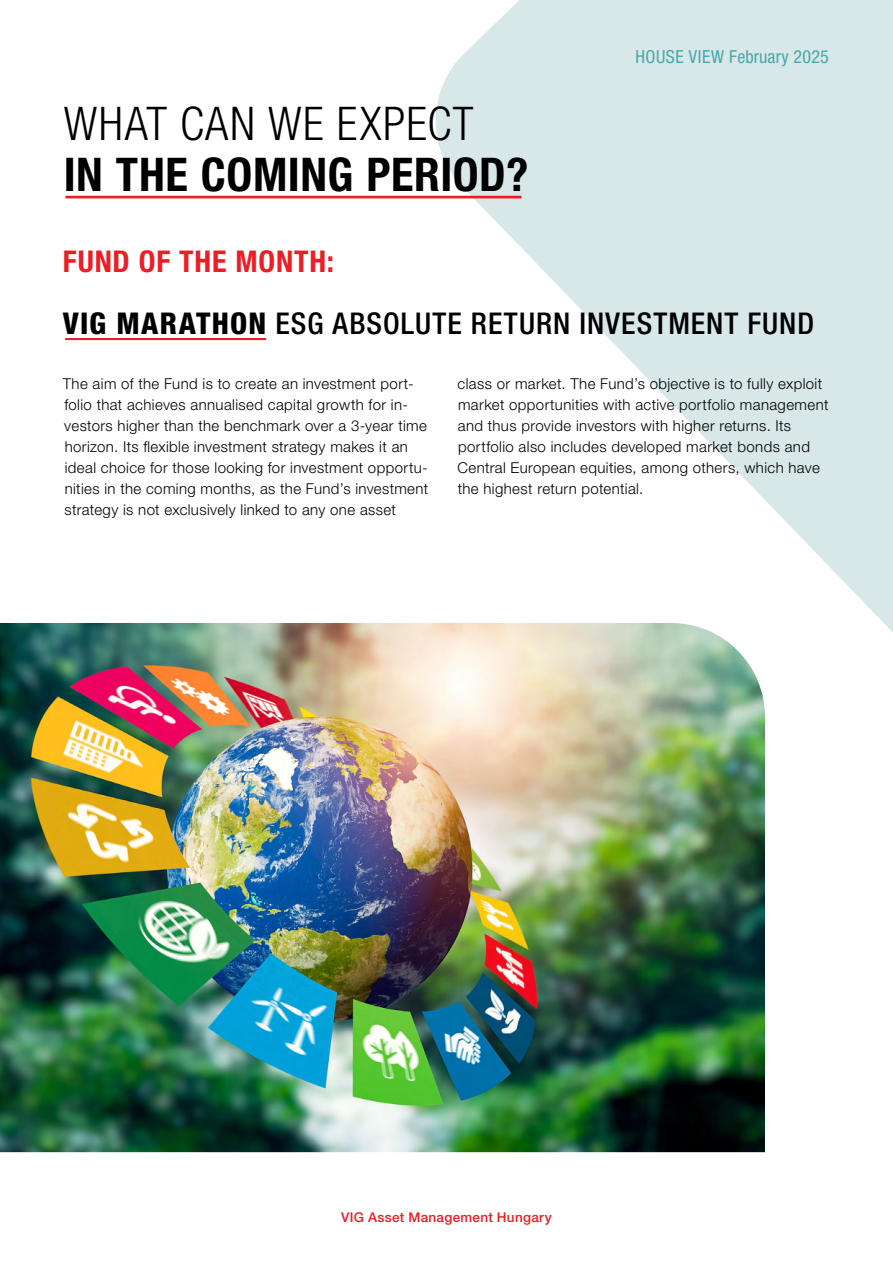
<style>
.page{position:relative;width:893px;height:1263px;background:#fff}
.page>*{position:absolute;margin:0;border:0;box-sizing:border-box;transform-origin:0 0}
.t1{font:700 condensed 46.5px "Helvetica Neue LTW1 G";letter-spacing:.01em;color:#000}
.t2{font:300 condensed 46.5px "Helvetica Neue LTW1 G";letter-spacing:.03em;color:#000}
.t3{font:500 condensed 30px/62.7px "Helvetica Neue LTW1 G";letter-spacing:.035em;color:#000}
.t4{font:condensed 18px "Helvetica Neue LT Pro";letter-spacing:.015em;color:#47a8aa}
.t5{font:300 15px/21px "Helvetica Neue LT Pro";letter-spacing:.025em;color:#000}
.t6{font:500 13.5px "Helvetica Neue LT Pro";letter-spacing:.025em;color:#ed1d24}
.s1{font-weight:700;color:#ed1d24}
.s2{font-weight:800}
</style>
<div class="page">
<svg style="left:426px;top:0;width:467px;height:632px;fill:#d8e7e8"></svg>
<img style="left:0;top:623px;width:765px;height:529px">
<hr style="left:65px;top:338px;width:201px;height:2px;background:#ed1d24">
<hr style="left:65px;top:196px;width:457px;height:2px;background:#ed1d24">
<h1 class="t2" style="left:64px;top:96px;width:411px">WHAT CAN WE EXPECT</h1>
<h1 class="t1" style="left:64px;top:146px;width:466px">IN THE COMING PERIOD?</h1>
<p class="t4" style="left:635px;top:46px;width:195px">HOUSE VIEW February 2025</p>
<h2 class="t3" style="left:63px;top:230px;width:753px"><span class="s1">FUND OF THE MONTH:<br></span><span class="s2">VIG MARATHON</span> ESG ABSOLUTE RETURN INVESTMENT FUND</h2>
<p class="t5" style="left:63px;top:373px;width:367px">The aim of the Fund is to create an investment port&shy;folio that achieves annualised capital growth for in&shy;vestors higher than the benchmark over a 3-year time horizon. Its flexible investment strategy makes it an ideal choice for those looking for investment opportu&shy;nities in the coming months, as the Fund’s investment strategy is not exclusively linked to any one asset</p>
<p class="t5" style="left:457px;top:373px;width:372px">class or market. The Fund’s objective is to fully exploit market opportunities with active portfolio management and thus provide investors with higher returns. Its portfolio also includes developed market bonds and Central European equities, among others, which have the highest return potential.</p>
<p class="t6" style="left:341px;top:1209px;width:212px">VIG Asset Management Hungary</p>
</div>
